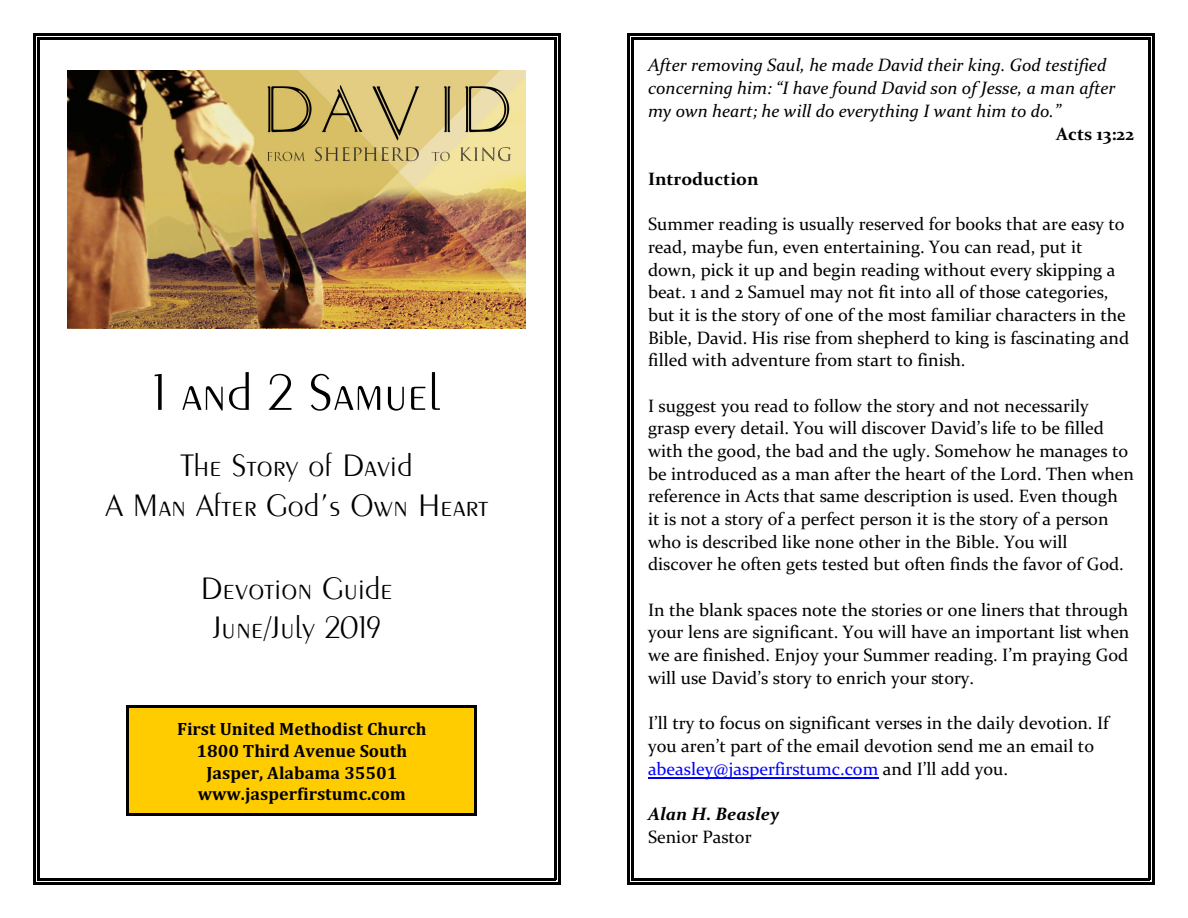
<style>
.page{position:relative;width:1188px;height:918px;background:#fff}
.page>*{position:absolute;margin:0;border:0;box-sizing:border-box;transform-origin:0 0}
.t1{font:300 54px "Exotic 350 BT";letter-spacing:.005em;color:#000}
.t2{font:300 33px/39.5px "Exotic 350 BT";letter-spacing:.005em;color:#000;text-align:center}
.t3{font:18px/22.6px "Constantia";color:#000}
.t4{font:italic 18px/22.6px "Constantia";color:#000}
.t5{font:700 18px/21.8px "Cambria";color:#000;text-align:center}
.t6{font:700 18px "Constantia";color:#000}
.t7{font:italic 700 18px "Constantia";color:#000}
.s1{color:#00f}
</style>
<div class="page">
<hr style="left:38px;top:38px;width:2px;height:842px;background:#000">
<hr style="left:554px;top:38px;width:2px;height:842px;background:#000">
<hr style="left:38px;top:38px;width:518px;height:2px;background:#000">
<hr style="left:38px;top:878px;width:518px;height:2px;background:#000">
<hr style="left:33px;top:33px;width:3px;height:852px;background:#000">
<hr style="left:558px;top:33px;width:3px;height:852px;background:#000">
<hr style="left:33px;top:33px;width:528px;height:3px;background:#000">
<hr style="left:33px;top:882px;width:528px;height:3px;background:#000">
<hr style="left:632px;top:38px;width:2px;height:842px;background:#000">
<hr style="left:1148px;top:38px;width:2px;height:842px;background:#000">
<hr style="left:632px;top:38px;width:518px;height:2px;background:#000">
<hr style="left:632px;top:878px;width:518px;height:2px;background:#000">
<hr style="left:627px;top:33px;width:3px;height:852px;background:#000">
<hr style="left:1152px;top:33px;width:3px;height:852px;background:#000">
<hr style="left:627px;top:33px;width:528px;height:3px;background:#000">
<hr style="left:627px;top:882px;width:528px;height:3px;background:#000">
<img style="left:67px;top:70px;width:458px;height:259px">
<div style="left:126px;top:706px;width:351px;height:110px;background:#fc0"></div>
<hr style="left:126px;top:706px;width:3px;height:110px;background:#000">
<hr style="left:474px;top:706px;width:3px;height:110px;background:#000">
<hr style="left:126px;top:706px;width:351px;height:2px;background:#000">
<hr style="left:126px;top:814px;width:351px;height:2px;background:#000">
<hr style="left:648px;top:777px;width:230px;height:1px;background:#00f">
<h1 class="t1" style="left:154px;top:369px;width:288px">1 and 2 Samuel</h1>
<h2 class="t2" style="left:106px;top:448px;width:384px">The Story of David<br>A Man After God’s Own Heart</h2>
<h2 class="t2" style="left:201px;top:571px;width:193px">Devotion Guide<br>June/July 2019</h2>
<p class="t5" style="left:177px;top:719px;width:251px">First United Methodist Church<br>1800 Third Avenue South<br>Jasper, Alabama 35501 www.jasperfirstumc.com</p>
<p class="t4" style="left:648px;top:56px;width:469px">After removing Saul, he made David their king. God testified concerning him: “I have found David son of Jesse, a man after my own heart; he will do everything I want him to do.”</p>
<p class="t6" style="left:1056px;top:126px;width:79px">Acts 13:22</p>
<p class="t6" style="left:648px;top:171px;width:112px">Introduction</p>
<p class="t3" style="left:648px;top:214px;width:483px">Summer reading is usually reserved for books that are easy to read, maybe fun, even entertaining. You can read, put it down, pick it up and begin reading without every skipping a beat. 1 and 2 Samuel may not fit into all of those categories, but it is the story of one of the most familiar characters in the Bible, David. His rise from shepherd to king is fascinating and filled with adventure from start to finish.</p>
<p class="t3" style="left:648px;top:396px;width:488px">I suggest you read to follow the story and not necessarily grasp every detail. You will discover David’s life to be filled with the good, the bad and the ugly. Somehow he manages to be introduced as a man after the heart of the Lord. Then when reference in Acts that same description is used. Even though<br>it is not a story of a perfect person it is the story of a person who is described like none other in the Bible. You will discover he often gets tested but often finds the favor of God.</p>
<p class="t3" style="left:648px;top:600px;width:483px;text-align:justify">In the blank spaces note the stories or one liners that through your lens are significant. You will have an important list when we are finished. Enjoy your Summer reading. I’m praying God will use David’s story to enrich your story.</p>
<p class="t3" style="left:648px;top:713px;width:462px">I’ll try to focus on significant verses in the daily devotion. If you aren’t part of the email devotion send me an email to <span class="s1">abeasley@jasperfirstumc.com</span> and I’ll add you.</p>
<p class="t7" style="left:648px;top:806px;width:133px">Alan H. Beasley</p>
<p class="t3" style="left:648px;top:827px;width:105px">Senior Pastor</p>
</div>
